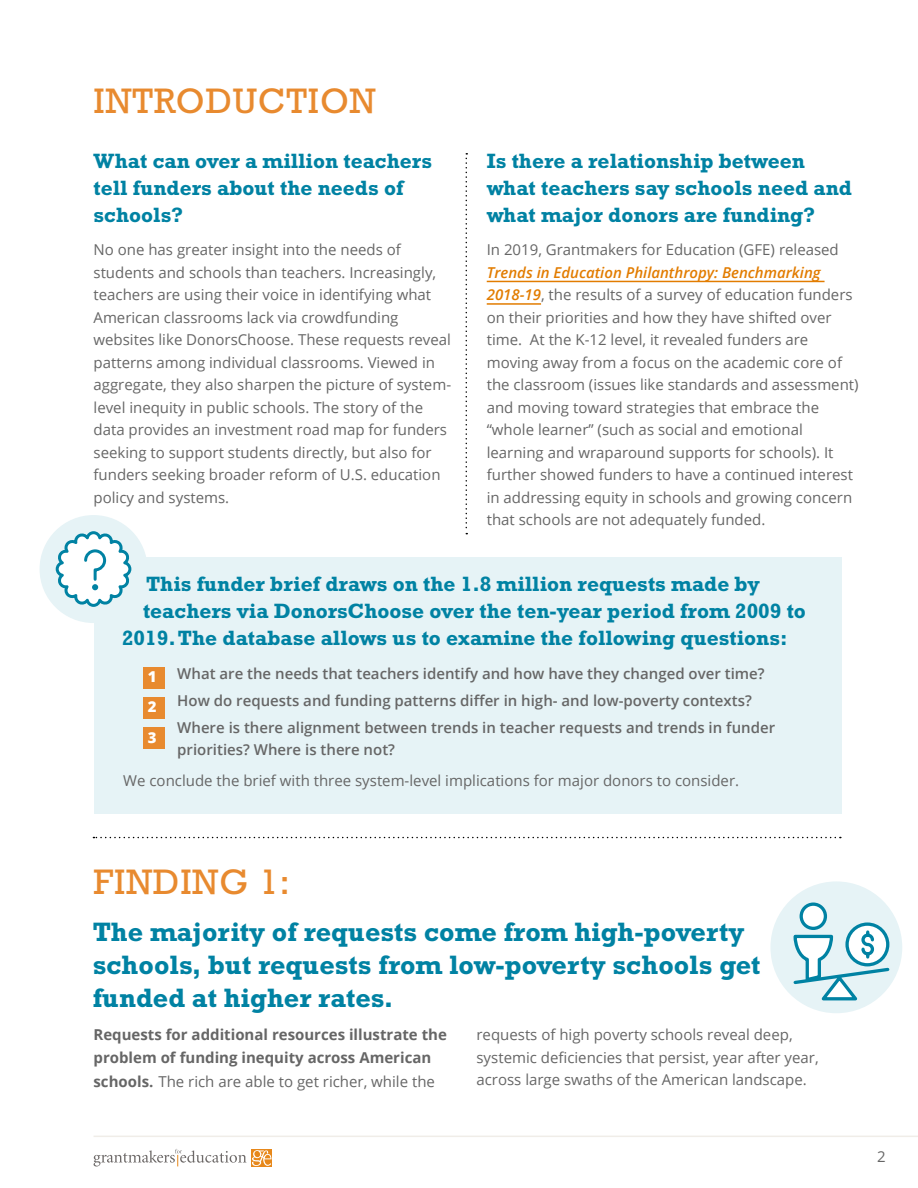
<style>
.page{position:relative;width:918px;height:1188px;background:#fff}
.page>*{position:absolute;margin:0;border:0;box-sizing:border-box;transform-origin:0 0}
.t1{font:36px "Rockwell Std";letter-spacing:.025em;color:#e88a2f}
.t2{font:700 27px/33px "Rockwell Std";color:#0082a3}
.t3{font:700 21px/27px "Rockwell Std";color:#0082a3}
.t4{font:15px/22.5px "Open Sans";color:#666}
.t5{font:600 15px/26.7px "Open Sans";color:#666}
.t6{font:700 15px/22.5px "Open Sans";color:#666}
.t7{font:800 15px/30.5px "Open Sans";color:#fff;text-align:justify}
.s1{font-weight:600;font-style:italic;color:#e27c00}
.s2{font-weight:700}
</style>
<div class="page">
<svg style="left:94px;top:1149px;width:152px;height:18px"></svg>
<div style="left:251px;top:1149px;width:21px;height:17px;background:#e7881b"></div>
<svg style="left:252px;top:1150px;width:19px;height:16px"></svg>
<hr style="left:94px;top:1136px;width:824px;height:1px;background:#f0ede8">
<div style="left:770px;top:881px;width:132px;height:132px;background:#e6f3f6;border-radius:50%"></div>
<hr style="left:487px;top:281px;width:338px;height:1px;background:#e27c00">
<hr style="left:487px;top:303px;width:54px;height:2px;background:#e27c00">
<div style="left:94px;top:557px;width:747px;height:256px;background:#e6f3f6"></div>
<svg style="left:466px;top:153px;width:1px;height:381px"></svg>
<div style="left:143px;top:667px;width:21px;height:21px;background:#e88a2f"></div>
<div style="left:143px;top:697px;width:21px;height:22px;background:#e88a2f"></div>
<div style="left:143px;top:727px;width:21px;height:21px;background:#e88a2f"></div>
<svg style="left:792px;top:902px;width:99px;height:100px"></svg>
<div style="left:40px;top:515px;width:108px;height:108px;background:#e6f3f6;border-radius:50%"></div>
<svg style="left:55px;top:530px;width:78px;height:77px"></svg>
<svg style="left:93px;top:837px;width:748px;height:1px"></svg>
<h1 class="t1" style="left:94px;top:80px;width:284px">INTRODUCTION</h1>
<h3 class="t3" style="left:94px;top:147px;width:340px">What can over a million teachers tell funders about the needs of schools?</h3>
<p class="t4" style="left:94px;top:238px;width:359px">No one has greater insight into the needs of students and schools than teachers. Increasingly, teachers are using their voice in identifying what American classrooms lack via crowdfunding websites like DonorsChoose. These requests reveal patterns among individual classrooms. Viewed in aggregate, they also sharpen the picture of system&shy;level inequity in public schools. The story of the data provides an investment road map for funders seeking to support students directly, but also for funders seeking broader reform of U.S. education policy and systems.</p>
<h3 class="t3" style="left:487px;top:147px;width:367px">Is there a relationship between what teachers say schools need and what major donors are funding?</h3>
<p class="t4" style="left:487px;top:238px;width:354px">In 2019, Grantmakers for Education (GFE) released</p>
<p class="t4" style="left:487px;top:261px;width:373px"><span class="s1">Trends in Education Philanthropy: Benchmarking 2018-19</span>, the results of a survey of education funders on their priorities and how they have shifted over time. At the K-12 level, it revealed funders are moving away from a focus on the academic core of the classroom (issues like standards and assessment) and moving toward strategies that embrace the “whole learner” (such as social and emotional learning and wraparound supports for schools). It further showed funders to have a continued interest in addressing equity in schools and growing concern that schools are not adequately funded.</p>
<h3 class="t3" style="left:146px;top:570px;width:615px">This funder brief draws on the 1.8 million requests made by</h3>
<h3 class="t3" style="left:143px;top:597px;width:664px">teachers via DonorsChoose over the ten-year period from 2009 to</h3>
<h3 class="t3" style="left:122px;top:624px;width:667px">2019. The database allows us to examine the following questions:</h3>
<p class="t5" style="left:177px;top:660px;width:599px">What are the needs that teachers identify and how have they changed over time?<br>How do requests and funding patterns differ in high- and low-poverty contexts?<br>Where is there alignment between trends in teacher requests and trends in funder</p>
<p class="t5" style="left:177px;top:736px;width:219px">priorities? Where is there not?</p>
<p class="t4" style="left:123px;top:769px;width:617px">We conclude the brief with three system-level implications for major donors to consider.</p>
<p class="t7" style="left:148px;top:660px;width:10px">1<br>2<br>3</p>
<h1 class="t1" style="left:94px;top:861px;width:198px">FINDING 1:</h1>
<h2 class="t2" style="left:93px;top:915px;width:669px">The majority of requests come from high-poverty schools, but requests from low-poverty schools get funded at higher rates.</h2>
<p class="t6" style="left:94px;top:1023px;width:355px">Requests for additional resources illustrate the problem of funding inequity across American</p>
<p class="t4" style="left:94px;top:1070px;width:343px"><span class="s2">schools.</span> The rich are able to get richer, while the</p>
<p class="t4" style="left:477px;top:1023px;width:344px">requests of high poverty schools reveal deep, systemic deficiencies that persist, year after year, across large swaths of the American landscape.</p>
<p class="t4" style="left:877px;top:1145px;width:10px">2</p>
</div>
